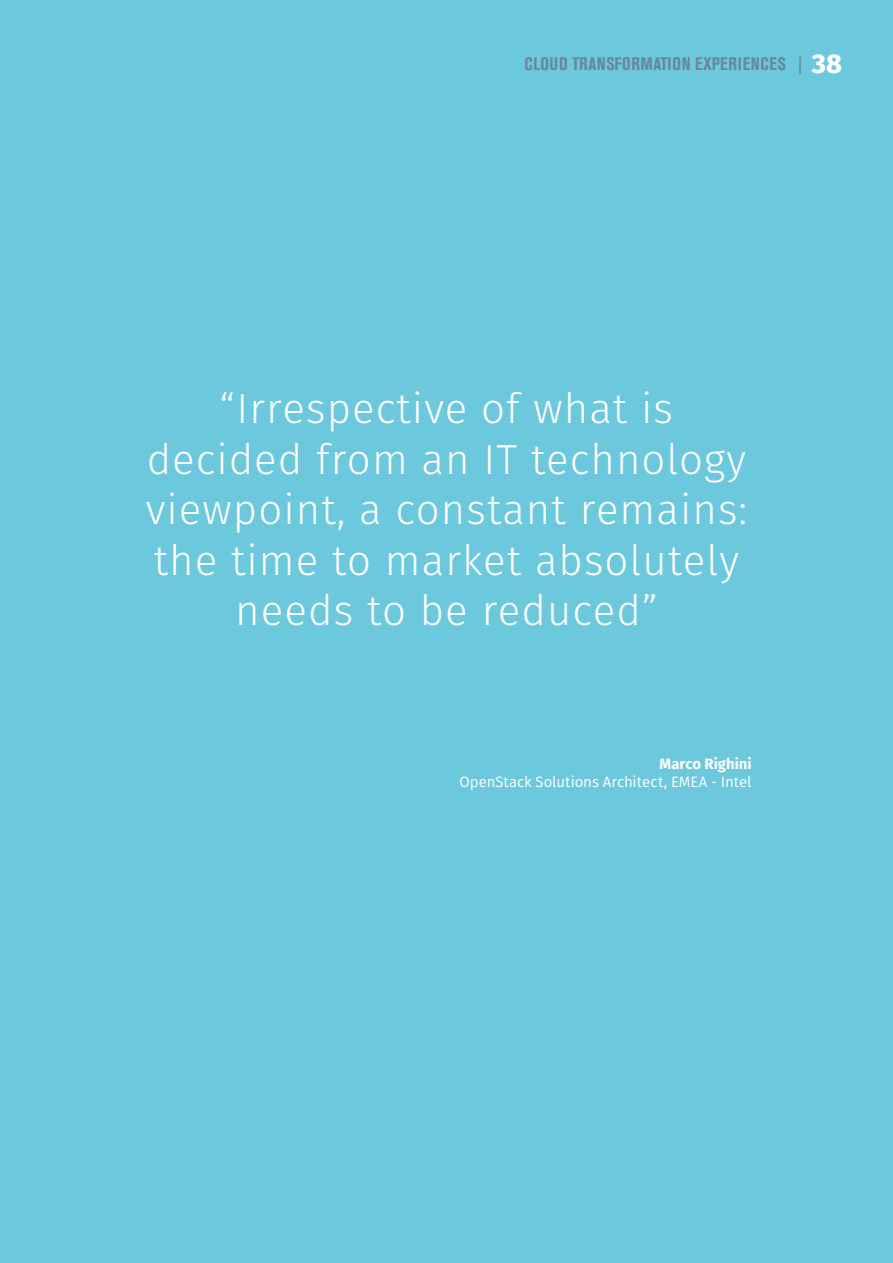
<style>
.page{position:relative;width:893px;height:1263px;background:#6cc8dc}
.page>*{position:absolute;margin:0;border:0;box-sizing:border-box;transform-origin:0 0}
.t1{font:300 42px/50.4px "Fira Sans";letter-spacing:.025em;color:#fff;text-align:center}
.t2{font:700 18px "Akzidenz Grot Con BQ";letter-spacing:.035em;color:#689}
.t3{font:15px "Fira Sans";letter-spacing:-.005em;color:#fff}
.t4{font:700 15px "Fira Sans";letter-spacing:-.005em;color:#fff}
.s1{font-family:"Fira Sans";font-weight:800;font-size:27px;color:#fff}
</style>
<div class="page">
<p class="t2" style="left:524px;top:53px;width:319px">CLOUD TRANSFORMATION EXPERIENCES | <span class="s1">38</span></p>
<p class="t1" style="left:146px;top:387px;width:603px">“Irrespective of what is decided from an IT technology viewpoint, a constant remains: the time to market absolutely needs to be reduced”</p>
<p class="t4" style="left:660px;top:754px;width:93px">Marco Righini</p>
<p class="t3" style="left:460px;top:772px;width:294px">OpenStack Solutions Architect, EMEA - Intel</p>
</div>
